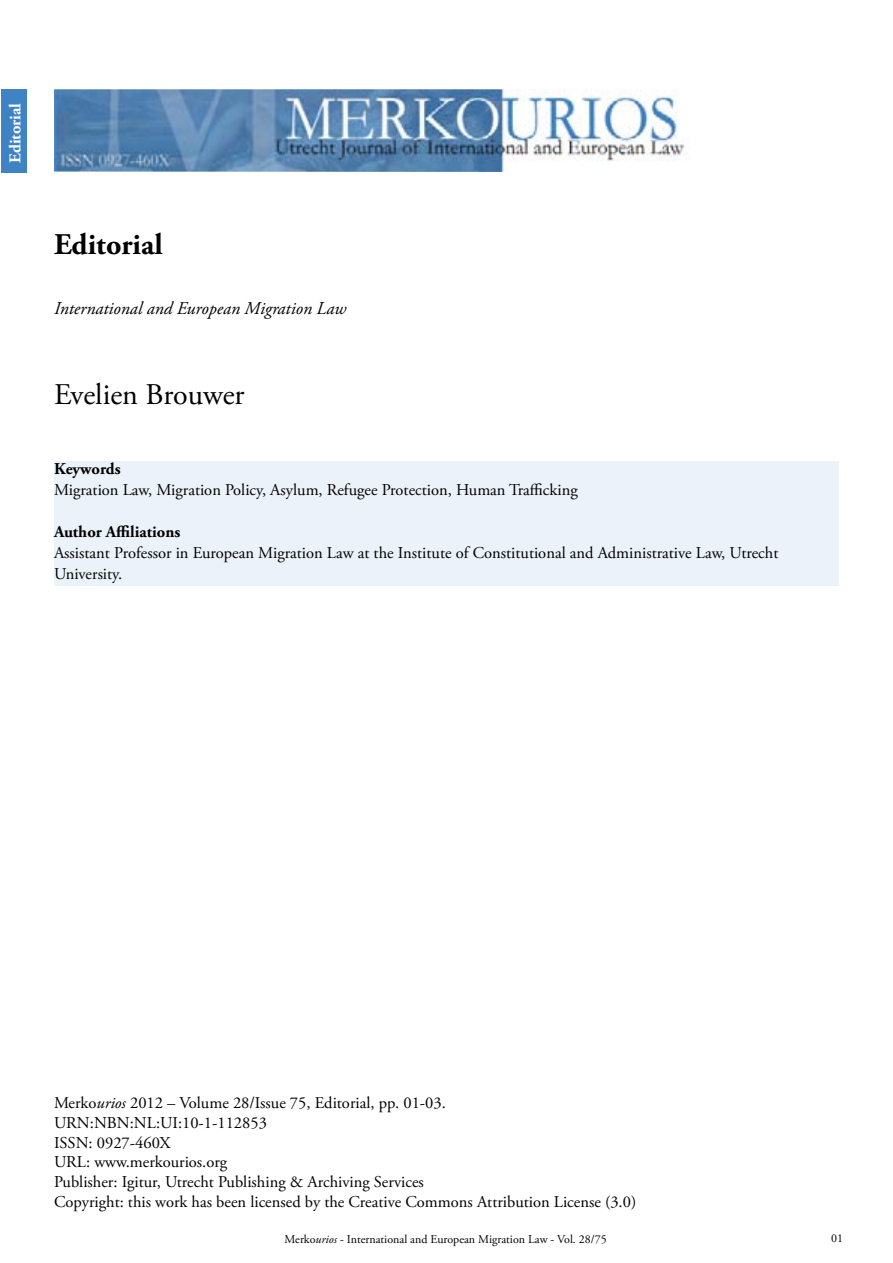
<style>
.page{position:relative;width:893px;height:1263px;background:#fff}
.page>*{position:absolute;margin:0;border:0;box-sizing:border-box;transform-origin:0 0}
.t1{font:30px "Adobe Garamond Pro";color:#000}
.t2{font:700 30px "Adobe Garamond Pro";color:#000}
.t3{font:italic 18px "Adobe Garamond Pro";color:#000}
.t4{font:16.5px/19.8px "Adobe Garamond Pro";color:#000}
.t5{font:700 16.5px "Adobe Garamond Pro";color:#000}
.t6{font:700 16.5px "Adobe Garamond Pro";color:#fff}
.t7{font:12px "Adobe Garamond Pro";color:#000}
.s1{font-style:italic}
</style>
<div class="page">
<div style="left:54px;top:462px;width:785px;height:124px;background:#ecf2f9"></div>
<div style="left:1px;top:89px;width:26px;height:83px;background:#3f83c4"></div>
<img style="left:54px;top:89px;width:634px;height:83px">
<p class="t6" style="left:6px;top:163px;width:61px;rotate:-90deg">Editorial</p>
<h1 class="t2" style="left:54px;top:227px;width:110px">Editorial</h1>
<p class="t3" style="left:54px;top:297px;width:294px">International and European Migration Law</p>
<h1 class="t1" style="left:54px;top:376px;width:192px">Evelien Brouwer</h1>
<p class="t5" style="left:54px;top:459px;width:68px">Keywords</p>
<p class="t4" style="left:54px;top:480px;width:525px">Migration Law, Migration Policy, Asylum, Refugee Protection, Human Trafficking</p>
<p class="t5" style="left:54px;top:522px;width:128px">Author Affiliations</p>
<p class="t4" style="left:54px;top:543px;width:726px;line-height:21px">Assistant Professor in European Migration Law at the Institute of Constitutional and Administrative Law, Utrecht<br>University.</p>
<p class="t4" style="left:54px;top:1093px;width:584px">Merko<span class="s1">urios</span> 2012 – Volume 28/Issue 75, Editorial, pp. 01-03.<br>URN:NBN:NL:UI:10-1-112853<br>ISSN: 0927-460X<br>URL: www.merkourios.org<br>Publisher: Igitur, Utrecht Publishing &amp; Archiving Services<br>Copyright: this work has been licensed by the Creative Commons Attribution License (3.0)</p>
<p class="t7" style="left:285px;top:1231px;width:324px">Merko<span class="s1">urios -</span> International and European Migration Law - Vol. 28/75</p>
<p class="t7" style="left:831px;top:1230px;width:13px">01</p>
</div>
